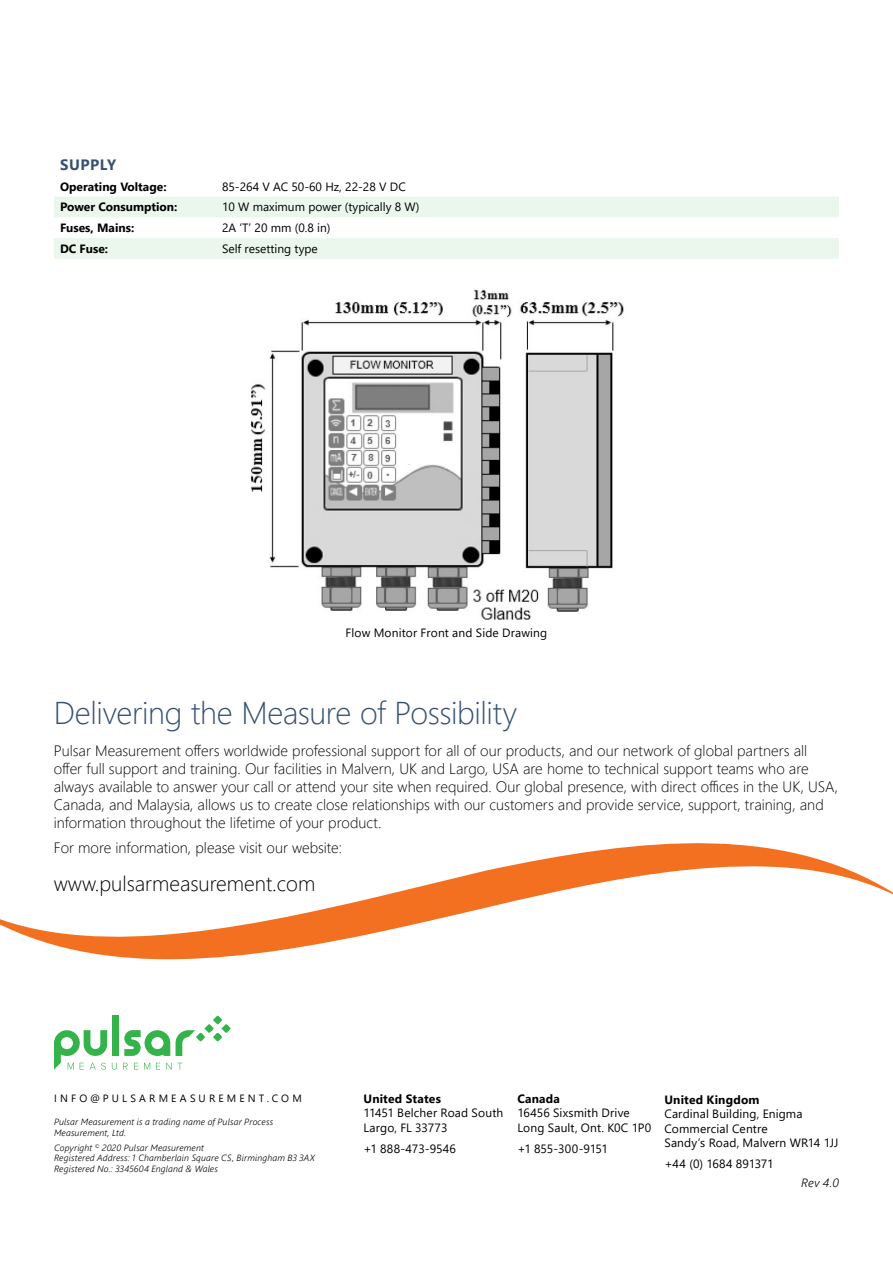
<style>
.page{position:relative;width:893px;height:1263px;background:#fff}
.page>*{position:absolute;margin:0;border:0;box-sizing:border-box;transform-origin:0 0}
.t1{font:300 31.5px "Segoe UI";letter-spacing:-.015em;color:#365072}
.t2{font:300 21px "Segoe UI";color:#000}
.t3{font:300 15px/18px "Segoe UI";color:#000}
.t4{font:700 15px "Segoe UI";letter-spacing:.03em;color:#365072}
.t5{font:12px/14.4px "Segoe UI";letter-spacing:.01em;color:#000}
.t6{font:700 12px "Segoe UI";color:#000}
.t7{font:12px "Segoe UI";letter-spacing:-.015em;color:#000}
.t8{font:italic 300 12px "Segoe UI";color:#000}
.t9{font:10.5px "Segoe UI";letter-spacing:.3em;color:#000}
.t10{font:italic 300 9px/10.5px "Segoe UI";letter-spacing:.02em;color:#000}
</style>
<div class="page">
<div style="left:112px;top:1016px;width:7px;height:40px;background:#33b34a"></div>
<svg style="left:124px;top:1030px;width:46px;height:26px"></svg>
<svg style="left:176px;top:1016px;width:55px;height:40px"></svg>
<svg style="left:54px;top:1030px;width:63px;height:39px"></svg>
<svg style="left:123px;top:1063px;width:5px;height:6px"></svg>
<svg style="left:134px;top:1063px;width:4px;height:6px"></svg>
<svg style="left:144px;top:1063px;width:6px;height:6px"></svg>
<svg style="left:156px;top:1063px;width:4px;height:6px"></svg>
<svg style="left:166px;top:1063px;width:16px;height:6px"></svg>
<svg style="left:0;top:843px;width:893px;height:116px"></svg>
<img style="left:251px;top:289px;width:373px;height:331px">
<svg style="left:54px;top:197px;width:785px;height:62px;fill:#ebf7ed"></svg>
<div style="left:407px;top:444px;width:51px;height:20px;background:#fff"></div>
<p class="t4" style="left:60px;top:150px;width:57px">SUPPLY</p>
<p class="t6" style="left:60px;top:175px;width:108px">Operating Voltage:</p>
<p class="t5" style="left:222px;top:178px;width:185px">85-264 V AC 50-60 Hz, 22-28 V DC</p>
<p class="t6" style="left:60px;top:196px;width:119px">Power Consumption:</p>
<p class="t5" style="left:222px;top:199px;width:199px">10 W maximum power (typically 8 W)</p>
<p class="t6" style="left:60px;top:216px;width:76px">Fuses, Mains:</p>
<p class="t5" style="left:222px;top:220px;width:110px">2A ‘T’ 20 mm (0.8 in)</p>
<p class="t6" style="left:60px;top:237px;width:50px">DC Fuse:</p>
<p class="t5" style="left:222px;top:240px;width:97px">Self resetting type</p>
<p class="t5" style="left:346px;top:625px;width:203px">Flow Monitor Front and Side Drawing</p>
<h1 class="t1" style="left:54px;top:683px;width:465px">Delivering the Measure of Possibility</h1>
<p class="t3" style="left:54px;top:740px;width:786px">Pulsar Measurement offers worldwide professional support for all of our products, and our network of global partners all offer full support and training. Our facilities in Malvern, UK and Largo, USA are home to technical support teams who are always available to answer your call or attend your site when required. Our global presence, with direct offices in the UK, USA, Canada, and Malaysia, allows us to create close relationships with our customers and provide service, support, training, and information throughout the lifetime of your product.</p>
<p class="t3" style="left:54px;top:837px;width:290px">For more information, please visit our website:</p>
<h2 class="t2" style="left:54px;top:864px;width:263px">www.pulsarmeasurement.com</h2>
<p class="t6" style="left:364px;top:1087px;width:79px">United States</p>
<p class="t5" style="left:364px;top:1104px;width:141px">11451 Belcher Road South<br>Largo, FL 33773</p>
<p class="t5" style="left:364px;top:1140px;width:94px">+1 888-473-9546</p>
<p class="t6" style="left:517px;top:1087px;width:44px">Canada</p>
<p class="t5" style="left:517px;top:1104px;width:135px">16456 Sixsmith Drive<br>Long Sault, Ont. K0C 1P0</p>
<p class="t7" style="left:517px;top:1137px;width:92px">+1 855-300-9151</p>
<p class="t9" style="left:54px;top:1088px;width:249px">INFO@PULSARMEASUREMENT.COM</p>
<p class="t6" style="left:664px;top:1088px;width:97px">United Kingdom</p>
<p class="t5" style="left:664px;top:1106px;width:176px">Cardinal Building, Enigma<br>Commercial Centre<br>Sandy’s Road, Malvern WR14 1JJ</p>
<p class="t7" style="left:664px;top:1152px;width:111px">+44 (0) 1684 891371</p>
<p class="t10" style="left:54px;top:1115px;width:221px">Pulsar Measurement is a trading name of Pulsar Process<br>Measurement, Ltd.</p>
<p class="t10" style="left:54px;top:1141px;width:263px">Copyright <sup>©</sup> 2020 Pulsar Measurement<br>Registered Address: 1 Chamberlain Square CS, Birmingham B3 3AX<br>Registered No.: 3345604 England &amp; Wales</p>
<p class="t8" style="left:801px;top:1171px;width:39px">Rev 4.0</p>
</div>
